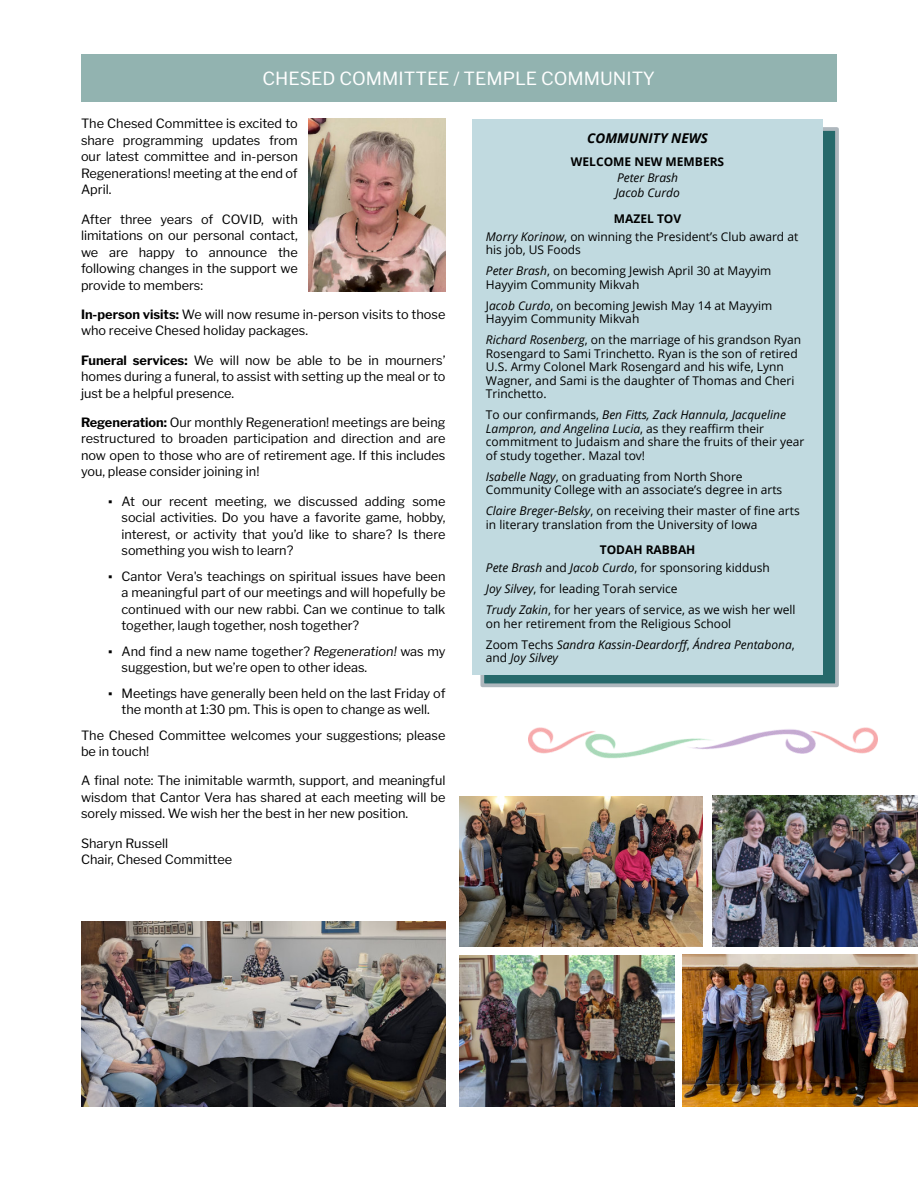
<style>
.page{position:relative;width:918px;height:1188px;background:#fff}
.page>*{position:absolute;margin:0;border:0;box-sizing:border-box;transform-origin:0 0}
.t1{font:18px "Libre Franklin";color:#fff}
.t2{font:italic 700 13.5px "Open Sans";color:#000}
.t3{font:12.75px/16.5px "Libre Franklin";color:#000;text-align:justify}
.t4{font:12px/13.5px "Open Sans";color:#000}
.t5{font:italic 12px/15px "Open Sans";color:#000}
.t6{font:700 12px "Open Sans";color:#000}
.s1{font-weight:700}
.s2{font-family:"Arial"}
.s3{font-style:italic}
.s4{font-style:normal}
</style>
<div class="page">
<div style="left:81px;top:54px;width:756px;height:47px;background:#92b3b0"></div>
<img style="left:682px;top:954px;width:236px;height:152px">
<img style="left:529px;top:727px;width:348px;height:32px">
<img style="left:309px;top:119px;width:137px;height:172px">
<div style="left:480px;top:127px;width:359px;height:560px;background:#26696b;border:4px solid #aeb7bd"></div>
<div style="left:472px;top:119px;width:351px;height:556px;background:#c1dae0"></div>
<img style="left:712px;top:795px;width:206px;height:152px">
<img style="left:459px;top:955px;width:215px;height:152px">
<img style="left:459px;top:797px;width:244px;height:150px">
<img style="left:81px;top:922px;width:365px;height:185px">
<h1 class="t1" style="left:263px;top:67px;width:394px">CHESED COMMITTEE / TEMPLE COMMUNITY</h1>
<p class="t3" style="left:81px;top:115px;width:218px">The Chesed Committee is excited to share programming updates from our latest committee and in-person Regenerations! meeting at the end of April.</p>
<p class="t3" style="left:81px;top:211px;width:218px">After three years of COVID, with limitations on our personal contact, we are happy to announce the following changes in the support we provide to members:</p>
<p class="t3" style="left:81px;top:306px;width:366px"><span class="s1">In-person visits:</span> We will now resume in-person visits to those who receive Chesed holiday packages.</p>
<p class="t3" style="left:81px;top:352px;width:366px"><span class="s1">Funeral services:</span> We will now be able to be in mourners’ homes during a funeral, to assist with setting up the meal or to just be a helpful presence.</p>
<p class="t3" style="left:81px;top:414px;width:366px"><span class="s1">Regeneration:</span> Our monthly Regeneration! meetings are being restructured to broaden participation and direction and are now open to those who are of retirement age. If this includes you, please consider joining in!</p>
<p class="t3" style="left:122px;top:493px;width:326px;text-indent:-14px"><span class="s2">▪</span> At our recent meeting, we discussed adding some social activities. Do you have a favorite game, hobby, interest, or activity that you’d like to share? Is there something you wish to learn?</p>
<p class="t3" style="left:122px;top:568px;width:326px;text-indent:-14px"><span class="s2">▪</span> Cantor Vera's teachings on spiritual issues have been a meaningful part of our meetings and will hopefully be continued with our new rabbi. Can we continue to talk together, laugh together, nosh together?</p>
<p class="t3" style="left:122px;top:643px;width:325px;text-indent:-14px"><span class="s2">▪</span> And find a new name together? <span class="s3">Regeneration!</span> was my suggestion, but we’re open to other ideas.</p>
<p class="t3" style="left:108px;top:685px;width:339px;text-align:center"><span class="s2">▪</span> Meetings have generally been held on the last Friday of the month at 1:30 pm. This is open to change as well.</p>
<p class="t3" style="left:81px;top:727px;width:366px">The Chesed Committee welcomes your suggestions; please be in touch!</p>
<p class="t3" style="left:81px;top:772px;width:366px">A final note: The inimitable warmth, support, and meaningful wisdom that Cantor Vera has shared at each meeting will be sorely missed. We wish her the best in her new position.</p>
<p class="t3" style="left:81px;top:835px;width:153px">Sharyn Russell<br>Chair, Chesed Committee</p>
<p class="t2" style="left:587px;top:133px;width:122px">COMMUNITY NEWS</p>
<p class="t6" style="left:571px;top:157px;width:155px">WELCOME NEW MEMBERS</p>
<p class="t5" style="left:615px;top:172px;width:66px">Peter Brash<br>Jacob Curdo</p>
<p class="t4" style="left:486px;top:211px;width:314px;line-height:18px;text-indent:128px"><span class="s1">MAZEL TOV<br></span><span class="s3">Morry Korinow</span>, on winning the President’s Club award at</p>
<p class="t4" style="left:486px;top:241px;width:287px;line-height:21px">his job, US Foods<br><span class="s3">Peter Brash</span>, on becoming Jewish April 30 at Mayyim</p>
<p class="t4" style="left:486px;top:275px;width:288px;line-height:21px">Hayyim Community Mikvah<br>J<span class="s3">acob Curdo</span>, on becoming Jewish May 14 at Mayyim</p>
<p class="t4" style="left:486px;top:310px;width:317px;line-height:21px">Hayyim Community Mikvah<br><span class="s3">Richard Rosenberg</span>, on the marriage of his grandson Ryan</p>
<p class="t4" style="left:486px;top:348px;width:313px">Rosengard to Sami Trinchetto. Ryan is the son of retired U.S. Army Colonel Mark Rosengard and his wife, Lynn Wagner, and Sami is the daughter of Thomas and Cheri Trinchetto.</p>
<p class="t4" style="left:486px;top:410px;width:320px">To our confirmands, <span class="s3">Ben Fitts, Zack Hannula, Jacqueline Lampron, and Angelina Lucia</span>, as they reaffirm their commitment to Judaism and share the fruits of their year of study together. Mazal tov!</p>
<p class="t4" style="left:486px;top:471px;width:298px"><span class="s3">Isabelle Nagy</span>, on graduating from North Shore<br>Community College with an associate’s degree in arts</p>
<p class="t4" style="left:486px;top:506px;width:315px"><span class="s3">Claire Breger-Belsky</span>, on receiving their master of fine arts in literary translation from the University of Iowa</p>
<p class="t4" style="left:486px;top:542px;width:286px;line-height:18px;text-indent:114px"><span class="s1">TODAH RABBAH<br></span><span class="s3">Pete Brash</span> and <span class="s3">Jacob Curdo</span>, for sponsoring kiddush</p>
<p class="t4" style="left:486px;top:580px;width:311px;line-height:21px"><span class="s3">Joy Silvey</span>, for leading Torah service<br><span class="s3">Trudy Zakin</span>, for her years of service, as we wish her well</p>
<p class="t4" style="left:486px;top:614px;width:310px;line-height:21px">on her retirement from the Religious School<br>Zoom Techs <span class="s3">Sandra Kassin-Deardorff</span>, <span class="s3">Ándrea Pentabona</span>,</p>
<p class="t5" style="left:486px;top:652px;width:74px"><span class="s4">and</span> Joy Silvey</p>
</div>
